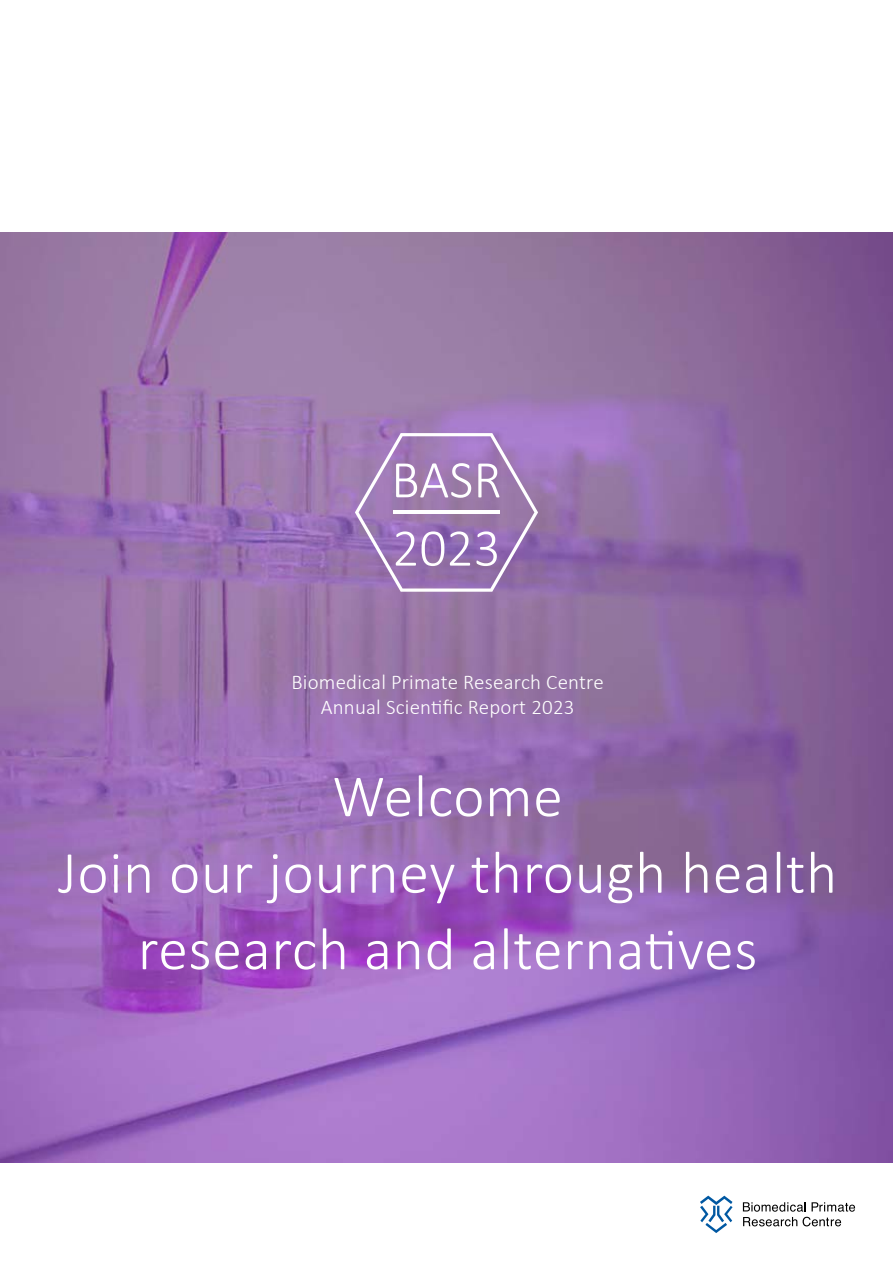
<style>
.page{position:relative;width:893px;height:1263px;background:#fff}
.page>*{position:absolute;margin:0;border:0;box-sizing:border-box;transform-origin:0 0}
.t1{font:300 60px/76.5px "Calibri";letter-spacing:.01em;color:#fff;text-align:center}
.t2{font:300 53.4px/68.2px "Calibri";color:#fff}
.t3{font:300 21px/25.5px "Calibri";letter-spacing:.01em;color:#fff;text-align:center}
</style>
<div class="page">
<svg style="left:700px;top:1195px;width:33px;height:38px"></svg>
<svg style="left:743px;top:1202px;width:112px;height:24px"></svg>
<img style="left:0;top:232px;width:893px;height:930px">
<svg style="left:355px;top:433px;width:183px;height:159px;background:#9f7cb5"></svg>
<hr style="left:393px;top:511px;width:107px;height:3px;background:#fff">
<h2 class="t2" style="left:391px;top:445px;width:112px">BASR<br>2023</h2>
<p class="t3" style="left:291px;top:669px;width:314px">Biomedical Primate Research Centre<br>Annual Scientific Report 2023</p>
<h1 class="t1" style="left:58px;top:757px;width:781px">Welcome<br>Join our journey through health research and alternatives</h1>
</div>
